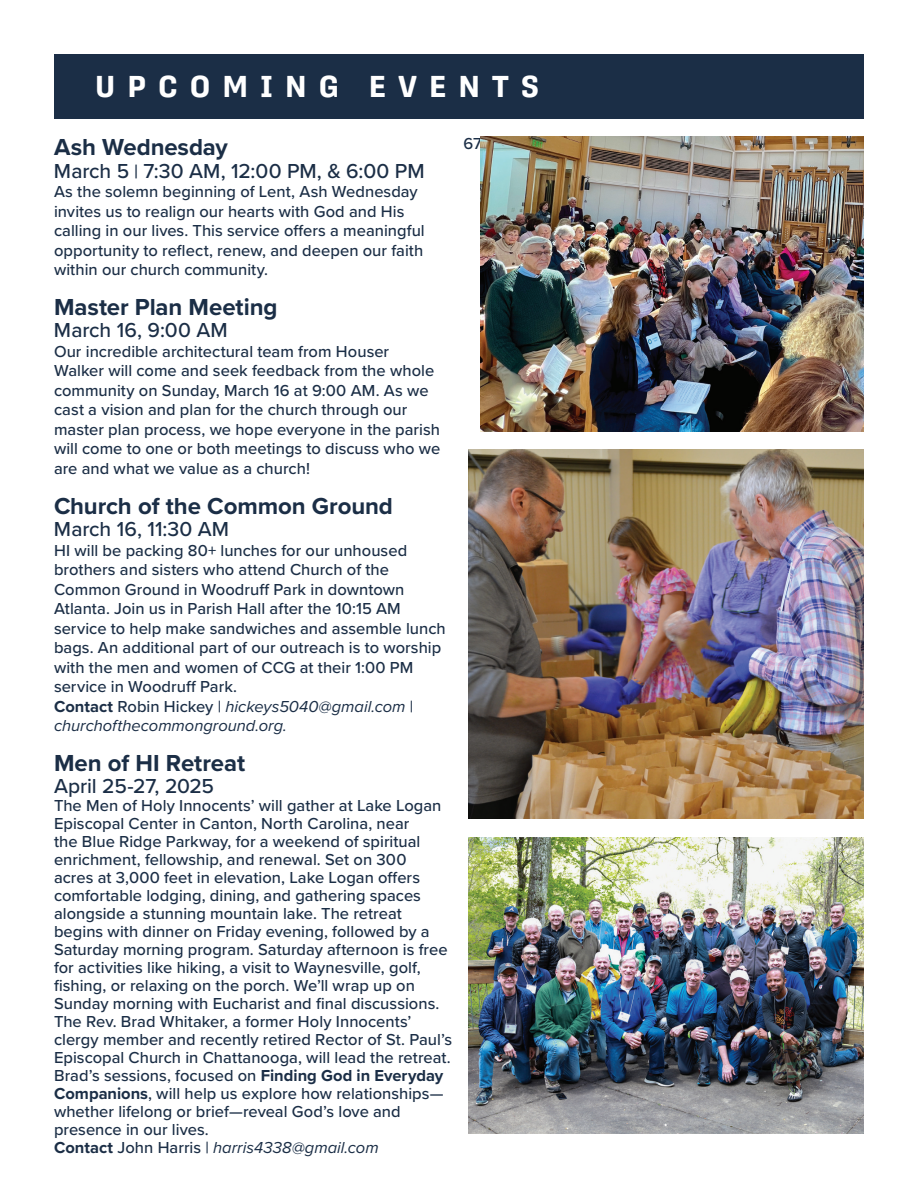
<style>
.page{position:relative;width:918px;height:1188px;background:#fff}
.page>*{position:absolute;margin:0;border:0;box-sizing:border-box;transform-origin:0 0}
.t1{font:700 30px "Protipo";letter-spacing:.4em;color:#fff}
.t2{font:700 24px "Proxima Nova";letter-spacing:-.005em;color:#1b2e46}
.t3{font:500 21px "Proxima Nova";letter-spacing:-.005em;color:#1b2e46}
.t4{font:500 16.5px/19.5px "Proxima Nova";color:#1b2e46}
.s1{font-size:19.5px}
.s2{font-weight:700}
.s3{font-weight:400;font-style:italic}
</style>
<div class="page">
<div style="left:54px;top:54px;width:810px;height:65px;background:#1b2e46"></div>
<img style="left:481px;top:136px;width:383px;height:296px">
<img style="left:468px;top:838px;width:396px;height:295px">
<img style="left:468px;top:449px;width:396px;height:370px">
<h1 class="t1" style="left:95px;top:69px;width:445px">UPCOMING EVENTS</h1>
<h2 class="t2" style="left:54px;top:129px;width:175px">Ash Wednesday</h2>
<p class="t3" style="left:54px;top:155px;width:372px">March 5 <span class="s1">|</span> 7:30 AM, 12:00 PM, &amp; 6:00 PM</p>
<p class="t4" style="left:54px;top:181px;width:372px">As the solemn beginning of Lent, Ash Wednesday invites us to realign our hearts with God and His calling in our lives. This service offers a meaningful opportunity to reflect, renew, and deepen our faith within our church community.</p>
<h2 class="t2" style="left:54px;top:289px;width:225px">Master Plan Meeting</h2>
<p class="t3" style="left:54px;top:315px;width:175px">March 16, 9:00 AM</p>
<p class="t4" style="left:54px;top:341px;width:388px">Our incredible architectural team from Houser Walker will come and seek feedback from the whole community on Sunday, March 16 at 9:00 AM. As we cast a vision and plan for the church through our master plan process, we hope everyone in the parish will come to one or both meetings to discuss who we are and what we value as a church!</p>
<h2 class="t2" style="left:54px;top:488px;width:340px">Church of the Common Ground</h2>
<p class="t3" style="left:54px;top:513px;width:177px">March 16, 11:30 AM</p>
<p class="t4" style="left:54px;top:540px;width:393px">HI will be packing 80+ lunches for our unhoused brothers and sisters who attend Church of the Common Ground in Woodruff Park in downtown Atlanta. Join us in Parish Hall after the 10:15 AM service to help make sandwiches and assemble lunch bags. An additional part of our outreach is to worship with the men and women of CCG at their 1:00 PM service in Woodruff Park.<br><span class="s2">Contact</span> Robin Hickey | <span class="s3">hickeys5040@gmail.com</span> | <span class="s3">churchofthecommonground.org.</span></p>
<h2 class="t2" style="left:54px;top:745px;width:193px">Men of HI Retreat</h2>
<p class="t3" style="left:54px;top:771px;width:162px">April 25-27, 2025</p>
<p class="t4" style="left:54px;top:796px;width:400px;line-height:18px">The Men of Holy Innocents’ will gather at Lake Logan Episcopal Center in Canton, North Carolina, near<br>the Blue Ridge Parkway, for a weekend of spiritual enrichment, fellowship, and renewal. Set on 300<br>acres at 3,000 feet in elevation, Lake Logan offers comfortable lodging, dining, and gathering spaces alongside a stunning mountain lake. The retreat begins with dinner on Friday evening, followed by a Saturday morning program. Saturday afternoon is free for activities like hiking, a visit to Waynesville, golf, fishing, or relaxing on the porch. We’ll wrap up on Sunday morning with Eucharist and final discussions.<br>The Rev. Brad Whitaker, a former Holy Innocents’ clergy member and recently retired Rector of St. Paul’s Episcopal Church in Chattanooga, will lead the retreat.<br>Brad’s sessions, focused on <span class="s2">Finding God in Everyday Companions</span>, will help us explore how relationships— whether lifelong or brief—reveal God’s love and presence in our lives.<br><span class="s2">Contact</span> John Harris | <span class="s3">harris4338@gmail.com</span></p>
</div>
